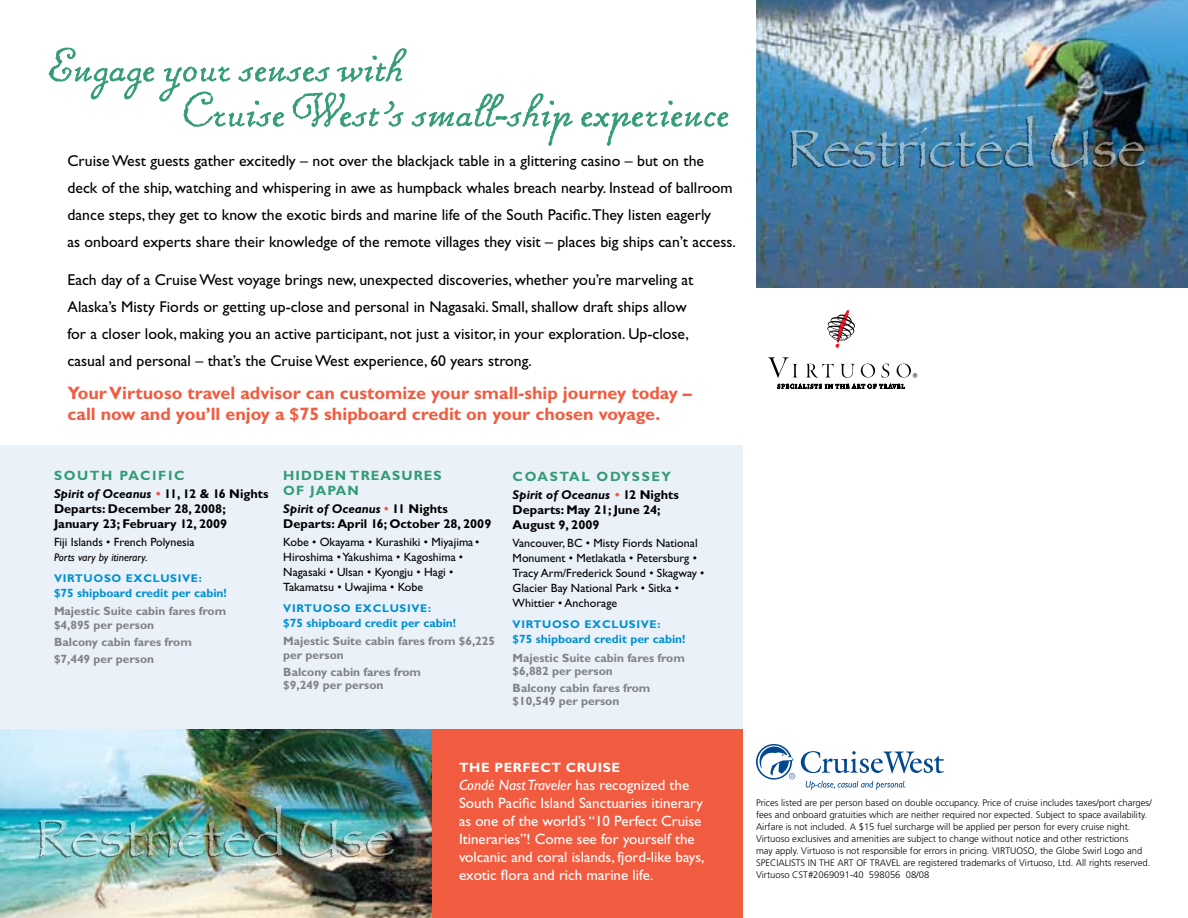
<style>
.page{position:relative;width:1188px;height:918px;background:#fff}
.page>*{position:absolute;margin:0;border:0;box-sizing:border-box;transform-origin:0 0}
.t1{font:700 18px/21px "Gill Sans";color:#f15b40}
.t2{font:15.75px/27px "Gill Sans";color:#000}
.t3{font:15px/18px "Gill Sans";color:#fff}
.t4{font:700 13.5px "Gill Sans";letter-spacing:.08em;color:#339c76}
.t5{font:700 13.5px "Gill Sans";letter-spacing:.04em;color:#fff}
.t6{font:700 12.75px/15px "Gill Sans";color:#000}
.t7{font:12px/15px "Gill Sans";color:#000}
.t8{font:700 12px/13.5px "Gill Sans";color:#808285}
.t9{font:700 12px "Gill Sans";color:#0091d0}
.t10{font:700 11.25px "Gill Sans";letter-spacing:.06em;color:#0091d0}
.t11{font:italic 11.25px "Gill Sans";color:#000}
.t12{font:300 9.45px/12px "Frutiger";color:#000}
.s1{font-style:italic}
.s2{color:#f15b40}
</style>
<div class="page">
<div style="left:0;top:446px;width:742px;height:283px;background:#ebf1f9"></div>
<img style="left:0;top:729px;width:432px;height:189px">
<svg style="left:827px;top:310px;width:28px;height:39px"></svg>
<svg style="left:777px;top:384px;width:128px;height:5px"></svg>
<svg style="left:768px;top:357px;width:29px;height:21px"></svg>
<svg style="left:806px;top:364px;width:28px;height:14px"></svg>
<svg style="left:861px;top:364px;width:14px;height:14px"></svg>
<svg style="left:881px;top:364px;width:8px;height:14px"></svg>
<svg style="left:841px;top:364px;width:14px;height:14px"></svg>
<svg style="left:897px;top:364px;width:20px;height:14px"></svg>
<svg style="left:801px;top:751px;width:143px;height:22px"></svg>
<svg style="left:756px;top:744px;width:39px;height:36px"></svg>
<svg style="left:806px;top:781px;width:99px;height:9px"></svg>
<div style="left:432px;top:729px;width:310px;height:189px;background:#f15b40"></div>
<img style="left:756px;top:0;width:432px;height:288px">
<svg style="left:48px;top:47px;width:681px;height:99px"></svg>
<svg style="left:789px;top:116px;width:245px;height:52px;background:#4d87aa"></svg>
<img style="left:1049px;top:130px;width:96px;height:39px">
<img style="left:38px;top:805px;width:244px;height:53px">
<img style="left:298px;top:820px;width:96px;height:38px">
<p class="t2" style="left:68px;top:148px;width:670px">Cruise West guests gather excitedly – not over the blackjack table in a glittering casino – but on the deck of the ship, watching and whispering in awe as humpback whales breach nearby. Instead of ballroom dance steps, they get to know the exotic birds and marine life of the South Pacific.They listen eagerly<br>as onboard experts share their knowledge of the remote villages they visit – places big ships can’t access.</p>
<p class="t2" style="left:68px;top:266px;width:627px">Each day of a Cruise West voyage brings new, unexpected discoveries, whether you’re marveling at Alaska’s Misty Fiords or getting up-close and personal in Nagasaki. Small, shallow draft ships allow for a closer look, making you an active participant, not just a visitor, in your exploration. Up-close, casual and personal – that’s the Cruise West experience, 60 years strong.</p>
<p class="t1" style="left:68px;top:382px;width:626px">Your Virtuoso travel advisor can customize your small-ship journey today – call now and you’ll enjoy a $75 shipboard credit on your chosen voyage.</p>
<p class="t4" style="left:54px;top:467px;width:13px">SOUTH</p>
<p class="t4" style="left:120px;top:467px;width:31px">PACIFIC</p>
<p class="t6" style="left:54px;top:486px;width:216px"><span class="s1">Spirit of Oceanus</span> <span class="s2">•</span> 11, 12 &amp; 16 Nights<br>Departs: December 28, 2008;<br>January 23; February 12, 2009</p>
<p class="t7" style="left:54px;top:535px;width:142px">Fiji Islands • French Polynesia</p>
<p class="t11" style="left:54px;top:551px;width:95px">Ports vary by itinerary.</p>
<p class="t10" style="left:54px;top:571px;width:18px">VIRTUOSO</p>
<p class="t10" style="left:126px;top:571px;width:26px">EXCLUSI</p>
<p class="t10" style="left:182px;top:571px;width:21px">VE:</p>
<p class="t9" style="left:54px;top:585px;width:174px">$75 shipboard credit per cabin!</p>
<p class="t8" style="left:54px;top:605px;width:174px">Majestic Suite cabin fares from $4,895 per person</p>
<p class="t8" style="left:54px;top:633px;width:139px;line-height:17.2px">Balcony cabin fares from $7,449 per person</p>
<p class="t4" style="left:283px;top:467px;width:12px">HIDDEN</p>
<p class="t4" style="left:350px;top:467px;width:11px">TRE</p>
<p class="t4" style="left:381px;top:467px;width:23px">ASURES</p>
<p class="t4" style="left:283px;top:482px;width:11px">OF</p>
<p class="t4" style="left:310px;top:482px;width:48px">JAPAN</p>
<p class="t6" style="left:283px;top:501px;width:210px"><span class="s1">Spirit of Oceanus</span> <span class="s2">•</span> 11 Nights<br>Departs: April 16; October 28, 2009</p>
<p class="t7" style="left:283px;top:535px;width:198px">Kobe • Okayama • Kurashiki • Miyajima • Hiroshima • Yakushima • Kagoshima • Nagasaki • Ulsan • Kyongju • Hagi • Takamatsu • Uwajima • Kobe</p>
<p class="t10" style="left:283px;top:601px;width:18px">VIRTUOSO</p>
<p class="t10" style="left:355px;top:601px;width:26px">EXCLUSI</p>
<p class="t10" style="left:412px;top:601px;width:21px">VE:</p>
<p class="t9" style="left:283px;top:615px;width:174px">$75 shipboard credit per cabin!</p>
<p class="t8" style="left:283px;top:635px;width:213px">Majestic Suite cabin fares from $6,225 per person</p>
<p class="t8" style="left:283px;top:665px;width:139px">Balcony cabin fares from $9,249 per person</p>
<p class="t4" style="left:513px;top:468px;width:130px">COASTALODYSSE</p>
<p class="t4" style="left:662px;top:468px;width:11px">Y</p>
<p class="t6" style="left:513px;top:487px;width:168px"><span class="s1">Spirit of Oceanus</span> <span class="s2">•</span> 12 Nights<br>Departs: May 21; June 24;<br>August 9, 2009</p>
<p class="t7" style="left:513px;top:536px;width:193px">Vancouver, BC • Misty Fiords National Monument • Metlakatla • Petersburg • Tracy Arm/Frederick Sound • Skagway • Glacier Bay National Park • Sitka • Whittier • Anchorage</p>
<p class="t10" style="left:513px;top:617px;width:18px">VIRTUOSO</p>
<p class="t10" style="left:584px;top:617px;width:26px">EXCLUSI</p>
<p class="t10" style="left:641px;top:617px;width:21px">VE:</p>
<p class="t9" style="left:513px;top:631px;width:174px">$75 shipboard credit per cabin!</p>
<p class="t8" style="left:513px;top:651px;width:174px">Majestic Suite cabin fares from $6,882 per person</p>
<p class="t8" style="left:513px;top:681px;width:139px">Balcony cabin fares from $10,549 per person</p>
<p class="t5" style="left:459px;top:760px;width:163px">The Perfect Cruise</p>
<p class="t3" style="left:459px;top:776px;width:247px"><span class="s1">Condé Nast Traveler</span> has recognized the South Pacific Island Sanctuaries itinerary as one of the world’s “10 Perfect Cruise Itineraries”! Come see for yourself the volcanic and coral islands, fjord-like bays, exotic flora and rich marine life.</p>
<p class="t12" style="left:756px;top:797px;width:397px">Prices listed are per person based on double occupancy. Price of cruise includes taxes/port charges/ fees and onboard gratuities which are neither required nor expected. Subject to space availability.<br>Airfare is not included. A $15 fuel surcharge will be applied per person for every cruise night.<br>Virtuoso exclusives and amenities are subject to change without notice and other restrictions<br>may apply. Virtuoso is not responsible for errors in pricing. VIRTUOSO, the Globe Swirl Logo and SPECIALISTS IN THE ART OF TRAVEL are registered trademarks of Virtuoso, Ltd. All rights reserved.<br>Virtuoso CST#2069091-40 598056 08/08</p>
</div>
